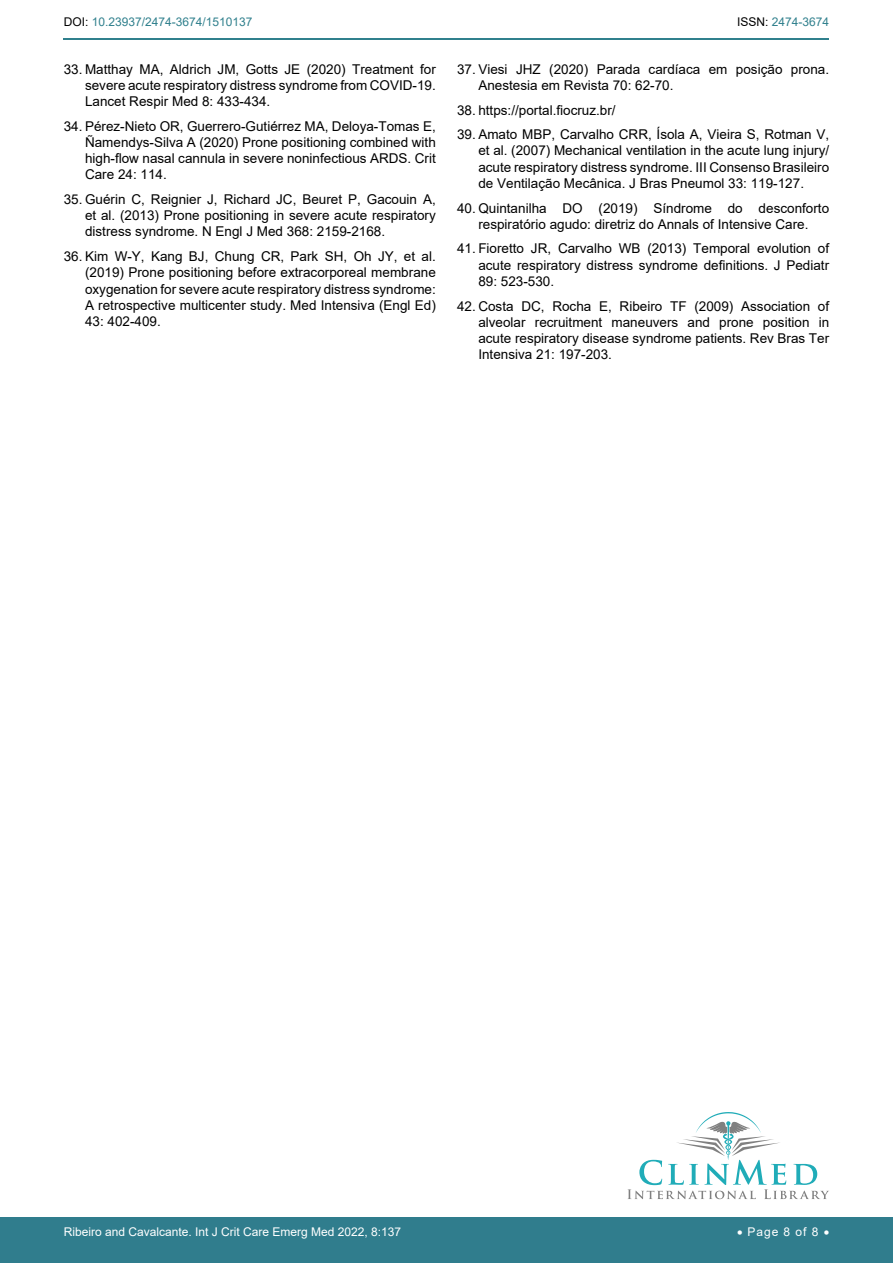
<style>
.page{position:relative;width:893px;height:1263px;background:#fff}
.page>*{position:absolute;margin:0;border:0;box-sizing:border-box;transform-origin:0 0}
.t1{font:13.5px/16.2px "Arial";color:#000;text-align:justify}
.t2{font:12px "Arial";color:#fff}
.t3{font:12px "Arial";color:#30808d}
.s1{color:#000}
</style>
<div class="page">
<div style="left:0;top:1217px;width:893px;height:46px;background:#307d8d"></div>
<hr style="left:64px;top:38px;width:765px;height:2px;background:#30808d">
<svg style="left:627px;top:1112px;width:202px;height:87px"></svg>
<p class="t3" style="left:64px;top:14px;width:190px"><span class="s1">DOI:</span> 10.23937/2474-3674/1510137</p>
<p class="t3" style="left:737px;top:14px;width:94px"><span class="s1">ISSN:</span> 2474-3674</p>
<p class="t1" style="left:85px;top:61px;width:352px;text-indent:-21px">33. Matthay MA, Aldrich JM, Gotts JE (2020) Treatment for severe acute respiratory distress syndrome from COVID-19.<br>Lancet Respir Med 8: 433-434.</p>
<p class="t1" style="left:85px;top:118px;width:352px;text-indent:-21px">34. Pérez-Nieto OR, Guerrero-Gutiérrez MA, Deloya-Tomas E, Ñamendys-Silva A (2020) Prone positioning combined with high-flow nasal cannula in severe noninfectious ARDS. Crit Care 24: 114.</p>
<p class="t1" style="left:85px;top:191px;width:352px;text-indent:-21px">35. Guérin C, Reignier J, Richard JC, Beuret P, Gacouin A, et al. (2013) Prone positioning in severe acute respiratory distress syndrome. N Engl J Med 368: 2159-2168.</p>
<p class="t1" style="left:85px;top:248px;width:352px;text-indent:-21px">36. Kim W-Y, Kang BJ, Chung CR, Park SH, Oh JY, et al. (2019) Prone positioning before extracorporeal membrane oxygenation for severe acute respiratory distress syndrome:<br>A retrospective multicenter study. Med Intensiva (Engl Ed)<br>43: 402-409.</p>
<p class="t1" style="left:478px;top:61px;width:352px;text-indent:-21px">37. Viesi JHZ (2020) Parada cardíaca em posição prona.<br>Anestesia em Revista 70: 62-70.</p>
<p class="t1" style="left:457px;top:102px;width:160px">38. https://portal.fiocruz.br/</p>
<p class="t1" style="left:478px;top:126px;width:352px;text-indent:-21px">39. Amato MBP, Carvalho CRR, Ísola A, Vieira S, Rotman V, et al. (2007) Mechanical ventilation in the acute lung injury/ acute respiratory distress syndrome. III Consenso Brasileiro de Ventilação Mecânica. J Bras Pneumol 33: 119-127.</p>
<p class="t1" style="left:457px;top:200px;width:374px;text-align:center">40. Quintanilha DO (2019) Síndrome do desconforto respiratório agudo: diretriz do Annals of Intensive Care.</p>
<p class="t1" style="left:478px;top:241px;width:352px;text-indent:-21px">41. Fioretto JR, Carvalho WB (2013) Temporal evolution of acute respiratory distress syndrome definitions. J Pediatr 89: 523-530.</p>
<p class="t1" style="left:478px;top:298px;width:352px;text-indent:-21px">42. Costa DC, Rocha E, Ribeiro TF (2009) Association of alveolar recruitment maneuvers and prone position in acute respiratory disease syndrome patients. Rev Bras Ter Intensiva 21: 197-203.</p>
<p class="t2" style="left:64px;top:1223px;width:339px">Ribeiro and Cavalcante. Int J Crit Care Emerg Med 2022, 8:137</p>
<p class="t2" style="left:737px;top:1223px;width:94px">• Page 8 of 8 •</p>
</div>
